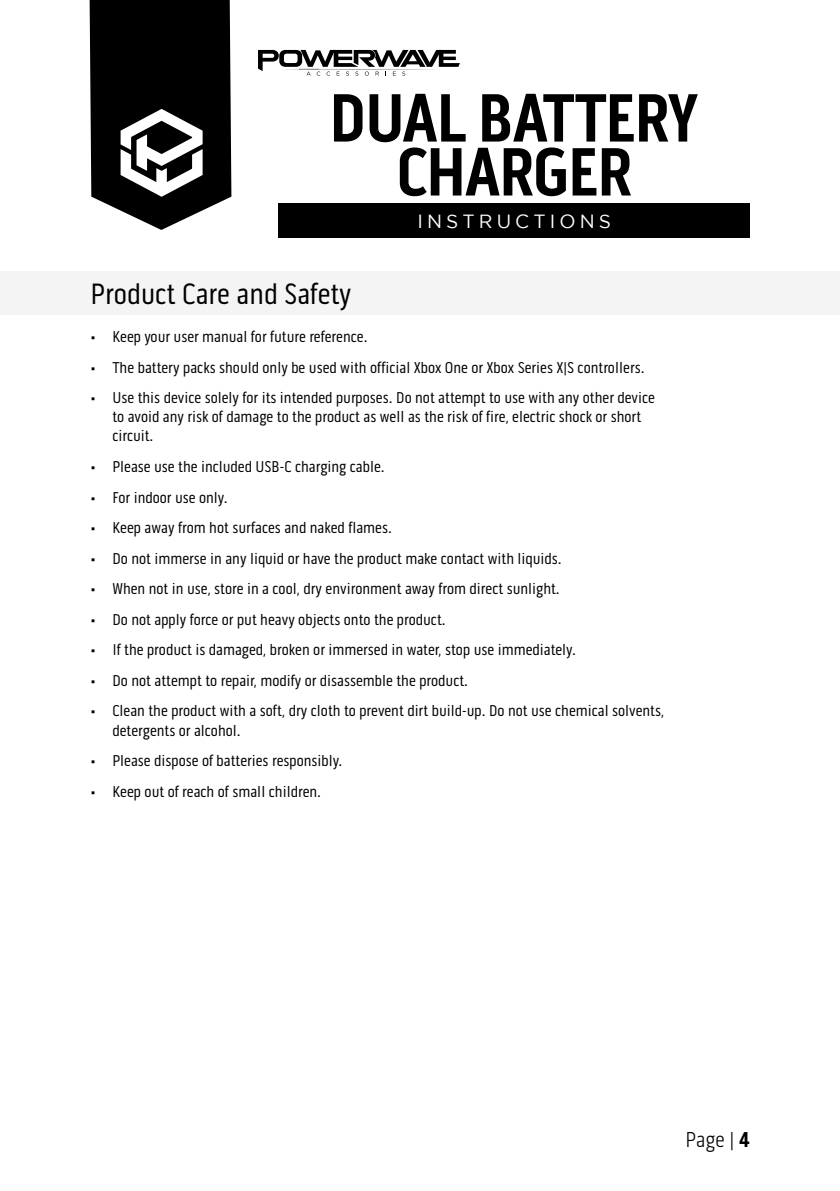
<style>
.page{position:relative;width:840px;height:1191px;background:#fff}
.page>*{position:absolute;margin:0;border:0;box-sizing:border-box;transform-origin:0 0}
.t1{font:700 69.6px/54px "Pill Gothic 300 mg";letter-spacing:-.025em;color:#000;text-align:center}
.t2{font:30px "Pill Gothic 300 mg";color:#000}
.t3{font:300 22px "Pill Gothic 300 mg";color:#000}
.t4{font:19px "Gotham";letter-spacing:.215em;color:#fff}
.t5{font:16px/19.2px "Pill Gothic 300 mg";color:#000}
.s1{font-weight:700}
</style>
<div class="page">
<svg style="left:89px;top:0;width:142px;height:230px"></svg>
<svg style="left:258px;top:50px;width:201px;height:26px"></svg>
<div style="left:278px;top:203px;width:471px;height:34px;background:#000"></div>
<div style="left:0;top:271px;width:839px;height:43px;background:#f4f4f4"></div>
<h1 class="t1" style="left:329px;top:92px;width:371px">DUAL BATTERY<br>CHARGER</h1>
<p class="t4" style="left:417px;top:211px;width:195px">INSTRUCTIONS</p>
<h2 class="t2" style="left:90px;top:276px;width:262px">Product Care and Safety</h2>
<p class="t5" style="left:90px;top:327px;width:278px">• Keep your user manual for future reference.</p>
<p class="t5" style="left:90px;top:357px;width:555px">• The battery packs should only be used with official Xbox One or Xbox Series X|S controllers.</p>
<p class="t5" style="left:112px;top:388px;width:543px;text-indent:-22px">• Use this device solely for its intended purposes. Do not attempt to use with any other device to avoid any risk of damage to the product as well as the risk of fire, electric shock or short circuit.</p>
<p class="t5" style="left:90px;top:457px;width:296px">• Please use the included USB-C charging cable.</p>
<p class="t5" style="left:90px;top:487px;width:139px">• For indoor use only.</p>
<p class="t5" style="left:90px;top:518px;width:303px">• Keep away from hot surfaces and naked flames.</p>
<p class="t5" style="left:90px;top:549px;width:472px">• Do not immerse in any liquid or have the product make contact with liquids.</p>
<p class="t5" style="left:90px;top:579px;width:470px">• When not in use, store in a cool, dry environment away from direct sunlight.</p>
<p class="t5" style="left:90px;top:610px;width:356px">• Do not apply force or put heavy objects onto the product.</p>
<p class="t5" style="left:90px;top:640px;width:487px">• If the product is damaged, broken or immersed in water, stop use immediately.</p>
<p class="t5" style="left:90px;top:671px;width:379px">• Do not attempt to repair, modify or disassemble the product.</p>
<p class="t5" style="left:112px;top:701px;width:553px;text-indent:-22px">• Clean the product with a soft, dry cloth to prevent dirt build-up. Do not use chemical solvents, detergents or alcohol.</p>
<p class="t5" style="left:90px;top:751px;width:253px">• Please dispose of batteries responsibly.</p>
<p class="t5" style="left:90px;top:782px;width:232px">• Keep out of reach of small children.</p>
<h3 class="t3" style="left:685px;top:1127px;width:66px">Page | <span class="s1">4</span></h3>
</div>
